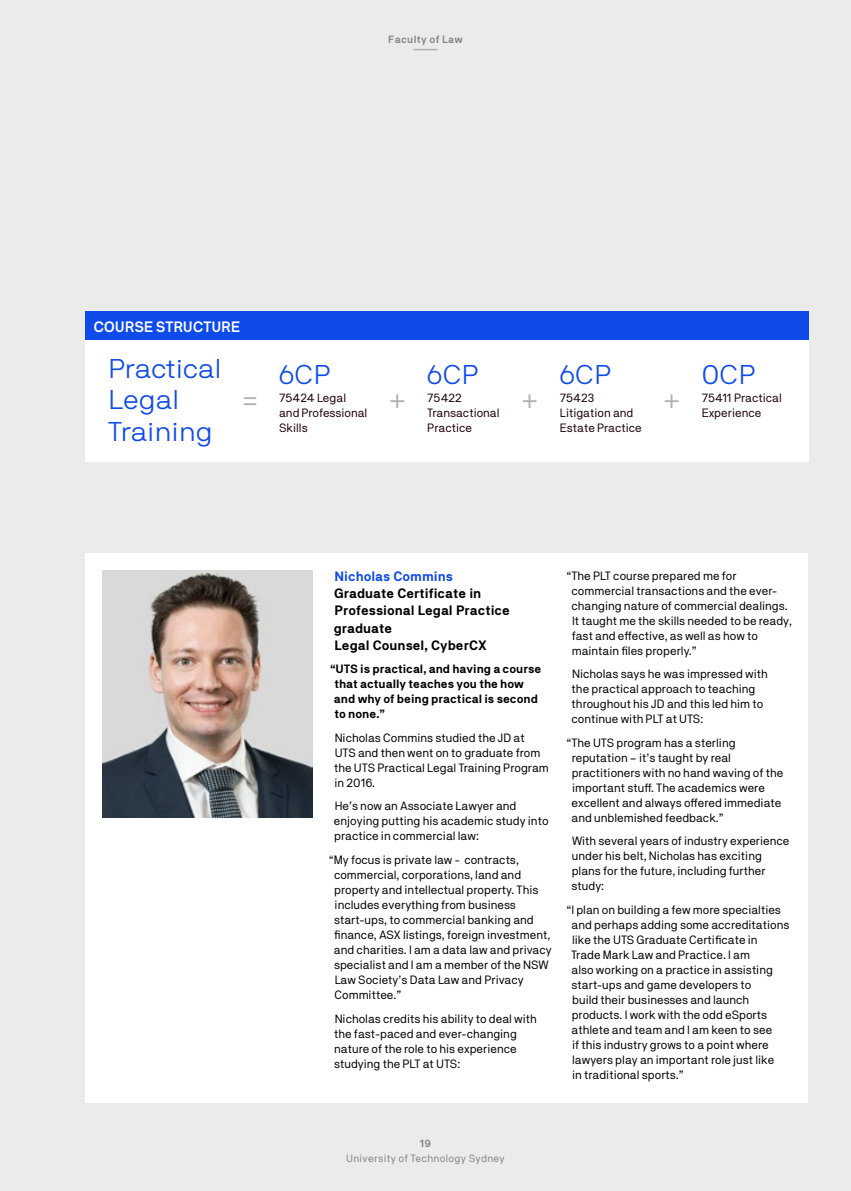
<style>
.page{position:relative;width:851px;height:1191px;background:#fff}
.page>*{position:absolute;margin:0;border:0;box-sizing:border-box;transform-origin:0 0}
.t1{font:300 27px/31.2px "NB International Pro";letter-spacing:.02em;color:#0f4beb}
.t2{font:300 27px "NB International Pro";color:#b2b2b2}
.t3{font:700 15px "NB International Pro";letter-spacing:.03em;color:#fff}
.t4{font:700 13.5px/17.2px "NB Akademie";color:#000}
.t5{font:700 13.5px "NB Akademie";color:#0f4beb}
.t6{font:12px/15px "NB Akademie";color:#000}
.t7{font:12px/15px "NB Akademie";color:#1e0002}
.t8{font:700 12px/15px "NB Akademie";color:#000}
.t9{font:10.5px "NB Akademie";letter-spacing:.03em;color:#848484}
.t10{font:600 10.5px "NB Akademie";letter-spacing:.03em;color:#848484}
</style>
<div class="page">
<div style="left:0;top:0;width:850px;height:1191px;background:#ebebeb"></div>
<div style="left:85px;top:553px;width:723px;height:550px;background:#fff"></div>
<img style="left:102px;top:570px;width:210px;height:247px">
<div style="left:85px;top:312px;width:723px;height:29px;background:#0f4beb"></div>
<div style="left:85px;top:341px;width:723px;height:121px;background:#fff"></div>
<svg style="left:413px;top:49px;width:25px;height:1px"></svg>
<p class="t3" style="left:94px;top:318px;width:148px">COURSE STRUCTURE</p>
<p class="t10" style="left:388px;top:33px;width:76px">Faculty of Law</p>
<h1 class="t1" style="left:108px;top:353px;width:115px">Practical<br>Legal<br>Training</h1>
<h1 class="t1" style="left:701px;top:358px;width:55px">0CP</h1>
<h1 class="t1" style="left:279px;top:358px;width:52px">6CP</h1>
<p class="t7" style="left:279px;top:389px;width:90px">75424 Legal and Professional<br>Skills</p>
<h1 class="t1" style="left:427px;top:358px;width:52px">6CP</h1>
<p class="t7" style="left:427px;top:389px;width:74px">75422<br>Transactional<br>Practice</p>
<h1 class="t1" style="left:560px;top:358px;width:52px">6CP</h1>
<p class="t7" style="left:560px;top:389px;width:83px">75423<br>Litigation and<br>Estate Practice</p>
<p class="t7" style="left:701px;top:389px;width:82px">75411 Practical<br>Experience</p>
<h1 class="t2" style="left:242px;top:382px;width:17px">=</h1>
<h1 class="t2" style="left:389px;top:382px;width:18px">+</h1>
<h1 class="t2" style="left:521px;top:382px;width:18px">+</h1>
<h1 class="t2" style="left:663px;top:382px;width:18px">+</h1>
<p class="t5" style="left:334px;top:568px;width:120px">Nicholas Commins</p>
<p class="t4" style="left:333px;top:584px;width:178px">Graduate Certificate in<br>Professional Legal Practice graduate<br>Legal Counsel, CyberCX</p>
<p class="t8" style="left:334px;top:661px;width:209px;text-indent:-4px">“UTS is practical, and having a course that actually teaches you the how and why of being practical is second to none.”</p>
<p class="t6" style="left:334px;top:730px;width:216px">Nicholas Commins studied the JD at<br>UTS and then went on to graduate from the UTS Practical Legal Training Program in 2016.</p>
<p class="t6" style="left:334px;top:798px;width:216px">He’s now an Associate Lawyer and enjoying putting his academic study into practice in commercial law:</p>
<p class="t6" style="left:334px;top:852px;width:219px;text-indent:-5px">“My focus is private law - contracts, commercial, corporations, land and property and intellectual property. This includes everything from business start-ups, to commercial banking and finance, ASX listings, foreign investment, and charities. I am a data law and privacy specialist and I am a member of the NSW Law Society’s Data Law and Privacy Committee.”</p>
<p class="t6" style="left:334px;top:1010px;width:204px">Nicholas credits his ability to deal with the fast-paced and ever-changing nature of the role to his experience studying the PLT at UTS:</p>
<p class="t6" style="left:571px;top:568px;width:222px;text-indent:-5px">“The PLT course prepared me for commercial transactions and the ever&shy;changing nature of commercial dealings.<br>It taught me the skills needed to be ready, fast and effective, as well as how to maintain files properly.”</p>
<p class="t6" style="left:571px;top:666px;width:198px">Nicholas says he was impressed with the practical approach to teaching throughout his JD and this led him to continue with PLT at UTS:</p>
<p class="t6" style="left:571px;top:735px;width:213px;text-indent:-5px">“The UTS program has a sterling reputation – it’s taught by real practitioners with no hand waving of the important stuff. The academics were excellent and always offered immediate and unblemished feedback.”</p>
<p class="t6" style="left:571px;top:833px;width:219px">With several years of industry experience under his belt, Nicholas has exciting plans for the future, including further study:</p>
<p class="t6" style="left:571px;top:902px;width:220px;text-indent:-5px">“I plan on building a few more specialties and perhaps adding some accreditations like the UTS Graduate Certificate in<br>Trade Mark Law and Practice. I am<br>also working on a practice in assisting start-ups and game developers to<br>build their businesses and launch products. I work with the odd eSports athlete and team and I am keen to see<br>if this industry grows to a point where lawyers play an important role just like<br>in traditional sports.”</p>
<p class="t10" style="left:419px;top:1136px;width:13px">19</p>
<p class="t9" style="left:346px;top:1152px;width:160px">University of Technology Sydney</p>
</div>
